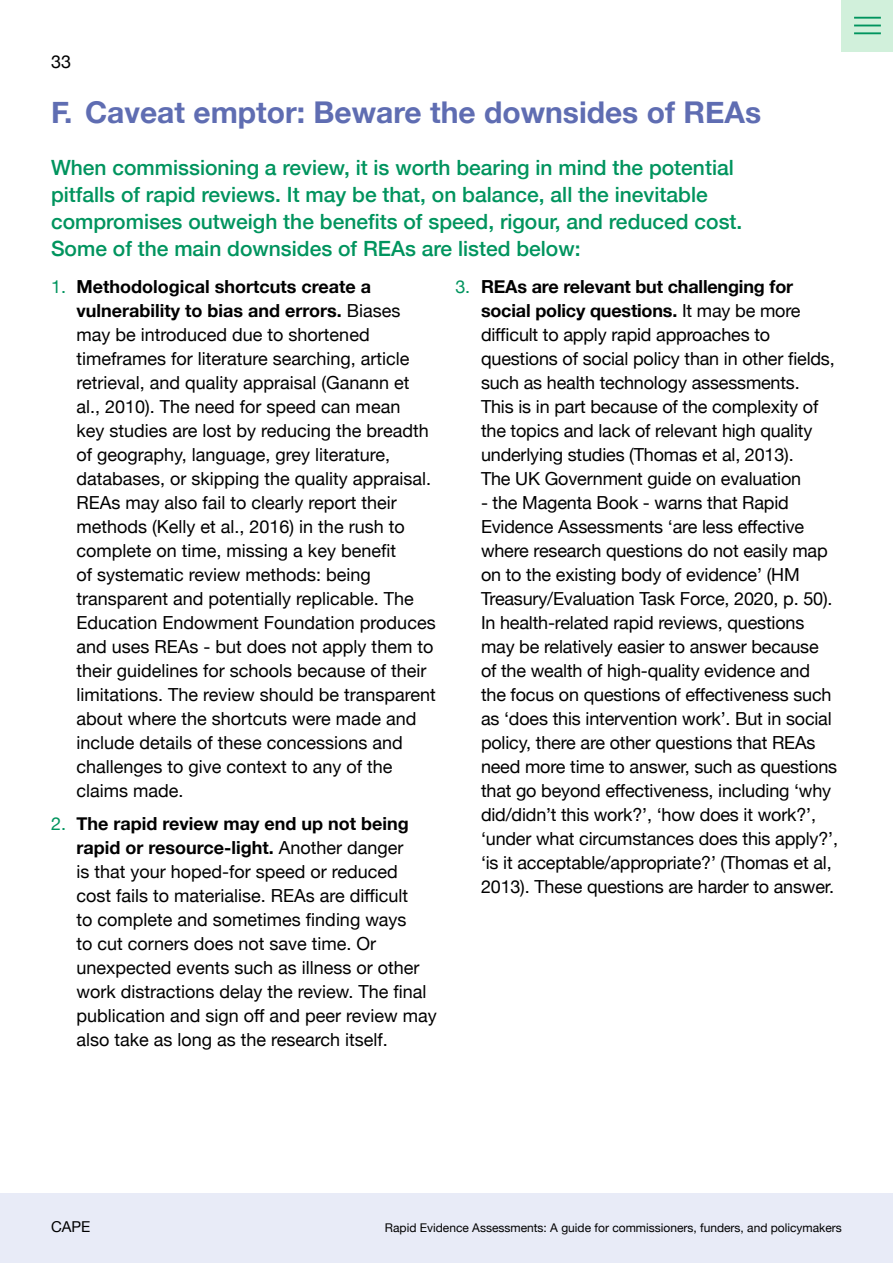
<style>
.page{position:relative;width:893px;height:1263px;background:#fff}
.page>*{position:absolute;margin:0;border:0;box-sizing:border-box;transform-origin:0 0}
.Header_1{font:700 30px "Helvetica Neue";color:#5f6db2}
.INTRO{font:500 21px/27px "Helvetica Neue";color:#00945e}
.t1{font:18px/24px "Helvetica Neue";color:#000}
.t2{font:15px "Helvetica Neue";color:#000}
.t3{font:12px "Helvetica Neue";color:#000}
.s1{color:#00945e}
.s2{font-weight:700}
</style>
<div class="page">
<div style="left:0;top:1193px;width:893px;height:70px;background:#e8ebf7"></div>
<div style="left:842px;top:0;width:51px;height:51px;background:#d1f0db"></div>
<hr style="left:854px;top:17px;width:27px;height:2px;background:#00945e">
<svg style="left:854px;top:25px;width:27px;height:1px"></svg>
<hr style="left:854px;top:32px;width:27px;height:2px;background:#00945e">
<p class="t1" style="left:51px;top:51px;width:22px">33</p>
<p class="Header_1" style="left:51px;top:89px;width:712px">F. Caveat emptor: Beware the downsides of REAs</p>
<p class="INTRO" style="left:51px;top:153px;width:693px">When commissioning a review, it is worth bearing in mind the potential pitfalls of rapid reviews. It may be that, on balance, all the inevitable compromises outweigh the benefits of speed, rigour, and reduced cost.<br>Some of the main downsides of REAs are listed below:</p>
<p class="t1" style="left:77px;top:276px;width:361px;text-indent:-26px"><span class="s1">1.</span> <span class="s2">Methodological shortcuts create a vulnerability to bias and errors.</span> Biases may be introduced due to shortened timeframes for literature searching, article retrieval, and quality appraisal (Ganann et al., 2010). The need for speed can mean<br>key studies are lost by reducing the breadth of geography, language, grey literature, databases, or skipping the quality appraisal.<br>REAs may also fail to clearly report their methods (Kelly et al., 2016) in the rush to complete on time, missing a key benefit<br>of systematic review methods: being transparent and potentially replicable. The Education Endowment Foundation produces and uses REAs - but does not apply them to their guidelines for schools because of their limitations. The review should be transparent about where the shortcuts were made and include details of these concessions and challenges to give context to any of the claims made.</p>
<p class="t1" style="left:77px;top:812px;width:362px;text-indent:-26px"><span class="s1">2.</span> <span class="s2">The rapid review may end up not being rapid or resource-light.</span> Another danger<br>is that your hoped-for speed or reduced cost fails to materialise. REAs are difficult<br>to complete and sometimes finding ways<br>to cut corners does not save time. Or unexpected events such as illness or other work distractions delay the review. The final publication and sign off and peer review may also take as long as the research itself.</p>
<p class="t1" style="left:481px;top:276px;width:355px;text-indent:-26px"><span class="s1">3.</span> <span class="s2">REAs are relevant but challenging for social policy questions.</span> It may be more difficult to apply rapid approaches to questions of social policy than in other fields, such as health technology assessments.<br>This is in part because of the complexity of the topics and lack of relevant high quality underlying studies (Thomas et al, 2013).<br>The UK Government guide on evaluation</p>
<p class="t1" style="left:481px;top:492px;width:359px">- the Magenta Book - warns that Rapid Evidence Assessments ‘are less effective where research questions do not easily map on to the existing body of evidence’ (HM Treasury/Evaluation Task Force, 2020, p. 50).<br>In health-related rapid reviews, questions may be relatively easier to answer because of the wealth of high-quality evidence and the focus on questions of effectiveness such as ‘does this intervention work’. But in social policy, there are other questions that REAs need more time to answer, such as questions that go beyond effectiveness, including ‘why did/didn’t this work?’, ‘how does it work?’, ‘under what circumstances does this apply?’, ‘is it acceptable/appropriate?’ (Thomas et al, 2013). These questions are harder to answer.</p>
<p class="t2" style="left:51px;top:1216px;width:41px">CAPE</p>
<p class="t3" style="left:385px;top:1219px;width:458px">Rapid Evidence Assessments: A guide for commissioners, funders, and policymakers</p>
</div>
